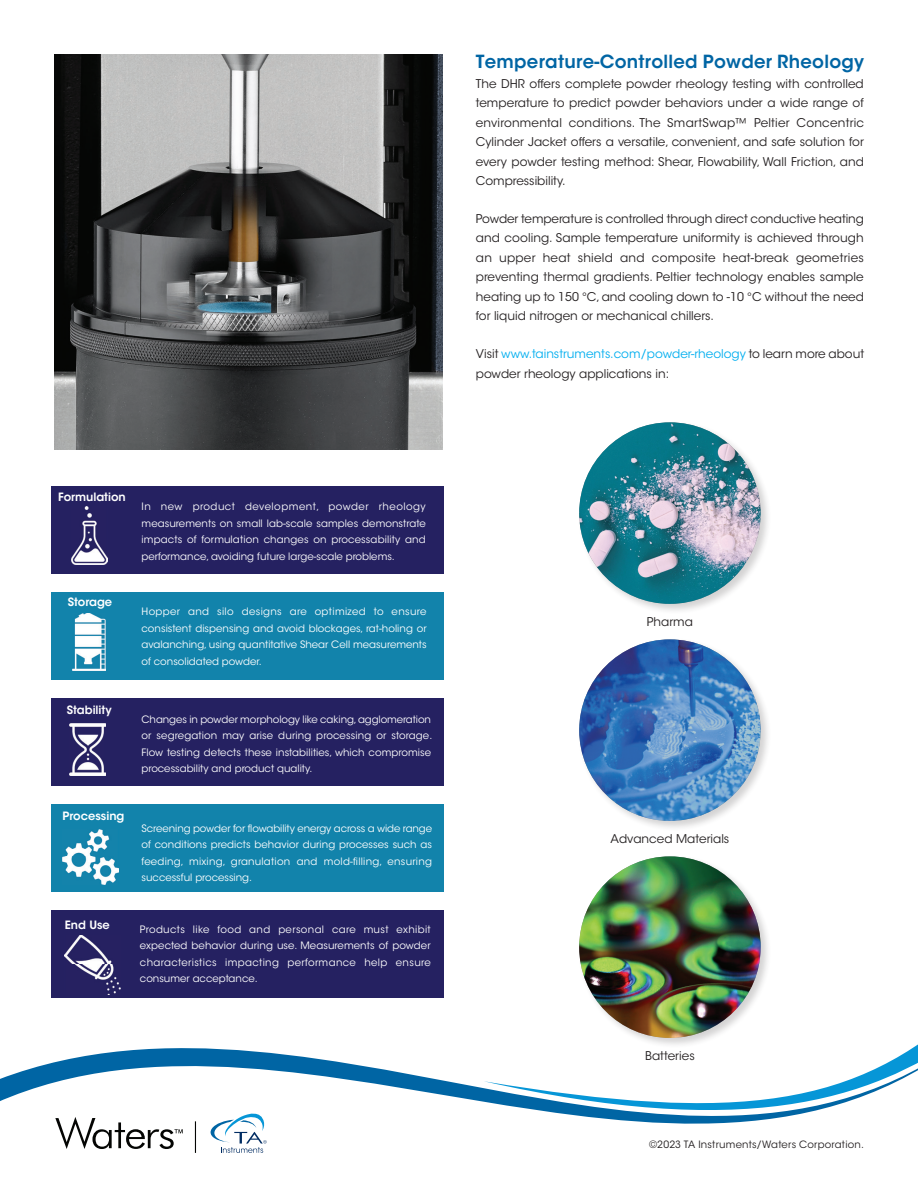
<style>
.page{position:relative;width:918px;height:1188px;background:#fff}
.page>*{position:absolute;margin:0;border:0;box-sizing:border-box;transform-origin:0 0}
.t1{font:600 18px "ITC Avant Garde Std";letter-spacing:.015em;color:#0065a4}
.t2{font:12px/19.5px "ITC Avant Garde Std";color:#231f20;text-align:justify}
.t3{font:600 11.4px "ITC Avant Garde Std";color:#fff}
.t4{font:10.2px/16.5px "ITC Avant Garde Std";color:#fff;text-align:justify}
.t5{font:10.05px "ITC Avant Garde Std";letter-spacing:.025em;color:#231f20}
.s1{color:#00aeef}
</style>
<div class="page">
<svg style="left:0;top:1048px;width:484px;height:76px"></svg>
<svg style="left:484px;top:1044px;width:434px;height:80px"></svg>
<svg style="left:55px;top:1117px;width:128px;height:32px"></svg>
<hr style="left:195px;top:1121px;width:1px;height:32px;background:#040503">
<svg style="left:210px;top:1114px;width:57px;height:39px"></svg>
<div style="left:577px;top:855px;width:195px;height:194px;background:#231f20;opacity:.2"></div>
<img style="left:579px;top:856px;width:182px;height:182px;border-radius:91px">
<div style="left:577px;top:421px;width:195px;height:194px;background:#231f20;opacity:.2"></div>
<img style="left:579px;top:422px;width:182px;height:182px;border-radius:91px">
<div style="left:577px;top:638px;width:195px;height:194px;background:#231f20;opacity:.2"></div>
<img style="left:579px;top:639px;width:182px;height:182px;border-radius:91px">
<img style="left:54px;top:54px;width:388px;height:395px">
<div style="left:51px;top:592px;width:393px;height:88px;background:#1283ab"></div>
<div style="left:51px;top:486px;width:393px;height:88px;background:#252161"></div>
<div style="left:51px;top:911px;width:393px;height:87px;background:#252161"></div>
<div style="left:51px;top:804px;width:393px;height:88px;background:#1283ab"></div>
<div style="left:51px;top:698px;width:393px;height:88px;background:#252161"></div>
<img style="left:73px;top:613px;width:33px;height:58px">
<img style="left:71px;top:507px;width:36px;height:57px">
<img style="left:70px;top:724px;width:36px;height:51px">
<img style="left:62px;top:829px;width:57px;height:55px">
<img style="left:64px;top:935px;width:56px;height:60px">
<h1 class="t1" style="left:476px;top:50px;width:390px">Temperature-Controlled Powder Rheology</h1>
<p class="t2" style="left:476px;top:74px;width:390px">The DHR offers complete powder rheology testing with controlled temperature to predict powder behaviors under a wide range of environmental conditions. The SmartSwap™ Peltier Concentric Cylinder Jacket offers a versatile, convenient, and safe solution for every powder testing method: Shear, Flowability, Wall Friction, and Compressibility.</p>
<p class="t2" style="left:476px;top:209px;width:390px">Powder temperature is controlled through direct conductive heating and cooling. Sample temperature uniformity is achieved through an upper heat shield and composite heat-break geometries preventing thermal gradients. Peltier technology enables sample heating up to 150 °C, and cooling down to -10 °C without the need for liquid nitrogen or mechanical chillers.</p>
<p class="t2" style="left:476px;top:344px;width:390px">Visit <span class="s1">www.tainstruments.com/powder-rheology</span> to learn more about powder rheology applications in:</p>
<p class="t3" style="left:58px;top:489px;width:69px">Formulation</p>
<p class="t3" style="left:68px;top:594px;width:46px">Storage</p>
<p class="t4" style="left:142px;top:498px;width:286px">In new product development, powder rheology measurements on small lab-scale samples demonstrate impacts of formulation changes on processability and performance, avoiding future large-scale problems.</p>
<p class="t4" style="left:142px;top:603px;width:287px">Hopper and silo designs are optimized to ensure consistent dispensing and avoid blockages, rat-holing or avalanching, using quantitative Shear Cell measurements of consolidated powder.</p>
<p class="t3" style="left:67px;top:703px;width:46px">Stability</p>
<p class="t3" style="left:63px;top:809px;width:63px">Processing</p>
<p class="t3" style="left:65px;top:917px;width:47px">End Use</p>
<p class="t4" style="left:142px;top:711px;width:292px;text-align:left">Changes in powder morphology like caking, agglomeration or segregation may arise during processing or storage.<br>Flow testing detects these instabilities, which compromise processability and product quality.</p>
<p class="t4" style="left:142px;top:820px;width:292px">Screening powder for flowability energy across a wide range of conditions predicts behavior during processes such as feeding, mixing, granulation and mold-filling, ensuring successful processing.</p>
<p class="t4" style="left:140px;top:921px;width:292px">Products like food and personal care must exhibit expected behavior during use. Measurements of powder characteristics impacting performance help ensure consumer acceptance.</p>
<p class="t2" style="left:647px;top:612px;width:48px">Pharma</p>
<p class="t2" style="left:610px;top:829px;width:120px">Advanced Materials</p>
<p class="t2" style="left:645px;top:1046px;width:51px">Batteries</p>
<p class="t5" style="left:649px;top:1139px;width:216px">©2023 TA Instruments/Waters Corporation.</p>
</div>
